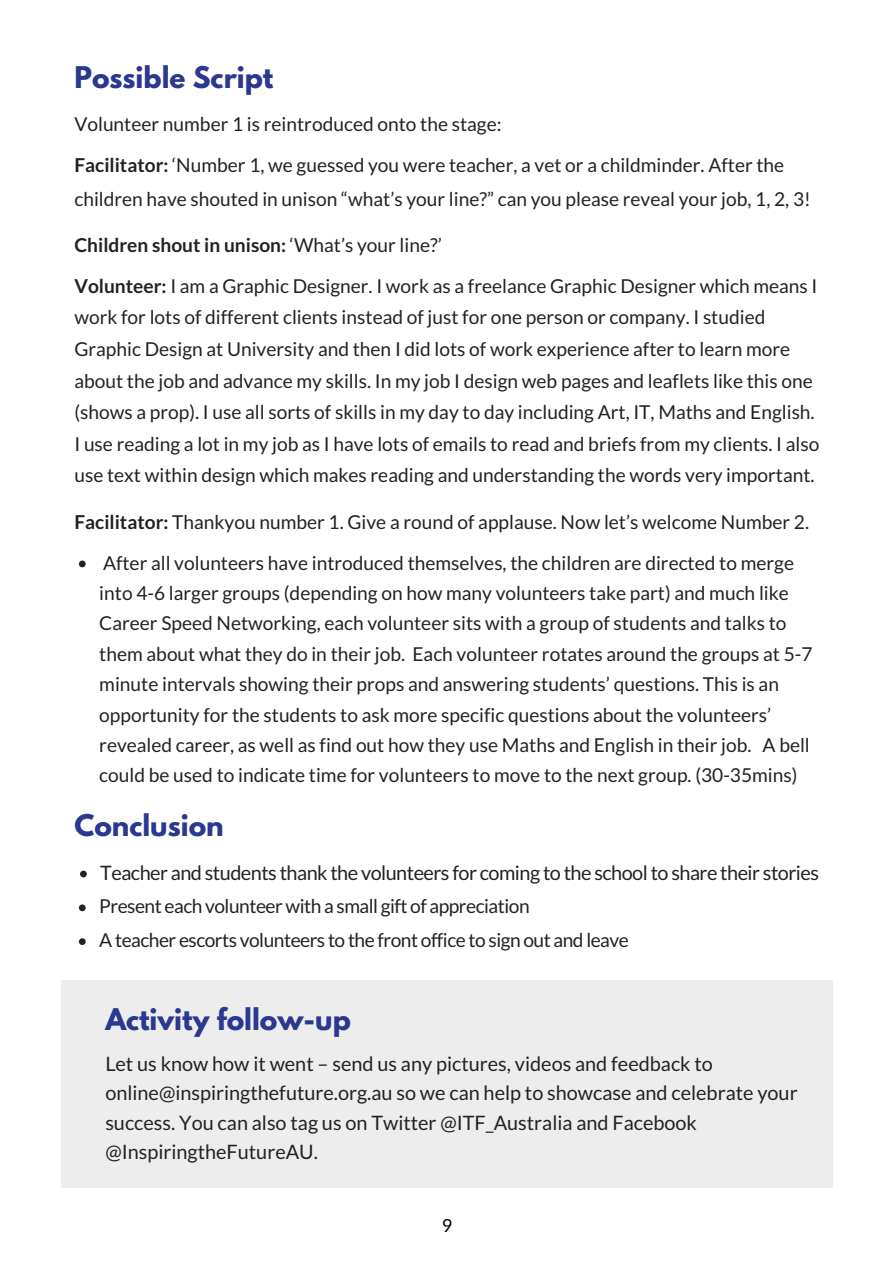
<style>
.page{position:relative;width:894px;height:1264px;background:#fff}
.page>*{position:absolute;margin:0;border:0;box-sizing:border-box;transform-origin:0 0}
.t1{font:700 26.55px "League Spartan";color:#2a388f}
.t2{font:19.8px/29.2px "Lato";color:#222}
.t3{font:19.8px "Lato";letter-spacing:-.025em;color:#222}
.t4{font:19.2px/30.5px "Lato";color:#222}
.t5{font:19.2px/33.8px "Lato";letter-spacing:-.025em;color:#222}
.t6{font:18px "Lato";color:#000}
.s1{font-weight:700}
</style>
<div class="page">
<div style="left:61px;top:980px;width:771px;height:207px;background:#ededed"></div>
<svg style="left:80px;top:870px;width:7px;height:7px"></svg>
<svg style="left:79px;top:904px;width:7px;height:7px"></svg>
<svg style="left:79px;top:938px;width:7px;height:7px"></svg>
<svg style="left:79px;top:560px;width:7px;height:7px"></svg>
<h1 class="t1" style="left:74px;top:64px;width:200px">Possible Script</h1>
<p class="t4" style="left:74px;top:108px;width:428px">Volunteer number 1 is reintroduced onto the stage:</p>
<p class="t4" style="left:74px;top:148px;width:737px;line-height:33.8px"><span class="s1">Facilitator:</span> ‘Number 1, we guessed you were teacher, a vet or a childminder. After the children have shouted in unison “what’s your line?” can you please reveal your job, 1, 2, 3!</p>
<p class="t4" style="left:74px;top:223px;width:744px;line-height:41.2px"><span class="s1">Children shout in unison:</span> ‘What’s your line?’<br><span class="s1">Volunteer:</span> I am a Graphic Designer. I work as a freelance Graphic Designer which means I</p>
<p class="t4" style="left:74px;top:301px;width:746px;line-height:31.5px">work for lots of different clients instead of just for one person or company. I studied Graphic Design at University and then I did lots of work experience after to learn more about the job and advance my skills. In my job I design web pages and leaflets like this one (shows a prop). I use all sorts of skills in my day to day including Art, IT, Maths and English.<br>I use reading a lot in my job as I have lots of emails to read and briefs from my clients. I also use text within design which makes reading and understanding the words very important.</p>
<p class="t4" style="left:74px;top:506px;width:736px"><span class="s1">Facilitator:</span> Thankyou number 1. Give a round of applause. Now let’s welcome Number 2.</p>
<p class="t4" style="left:99px;top:547px;width:714px">After all volunteers have introduced themselves, the children are directed to merge into 4-6 larger groups (depending on how many volunteers take part) and much like Career Speed Networking, each volunteer sits with a group of students and talks to them about what they do in their job. Each volunteer rotates around the groups at 5-7 minute intervals showing their props and answering students’ questions. This is an opportunity for the students to ask more specific questions about the volunteers’ revealed career, as well as find out how they use Maths and English in their job. A bell could be used to indicate time for volunteers to move to the next group. (30-35mins)</p>
<h1 class="t1" style="left:74px;top:812px;width:151px">Conclusion</h1>
<p class="t3" style="left:100px;top:860px;width:720px">Teacher and students thank the volunteers for coming to the school to share their stories</p>
<p class="t5" style="left:99px;top:889px;width:531px">Present each volunteer with a small gift of appreciation<br>A teacher escorts volunteers to the front office to sign out and leave</p>
<h1 class="t1" style="left:105px;top:1005px;width:247px">Activity follow-up</h1>
<p class="t2" style="left:105px;top:1048px;width:693px">Let us know how it went – send us any pictures, videos and feedback to online@inspiringthefuture.org.au so we can help to showcase and celebrate your success. You can also tag us on Twitter @ITF_Australia and Facebook @InspiringtheFutureAU.</p>
<p class="t6" style="left:442px;top:1213px;width:12px">9</p>
</div>
